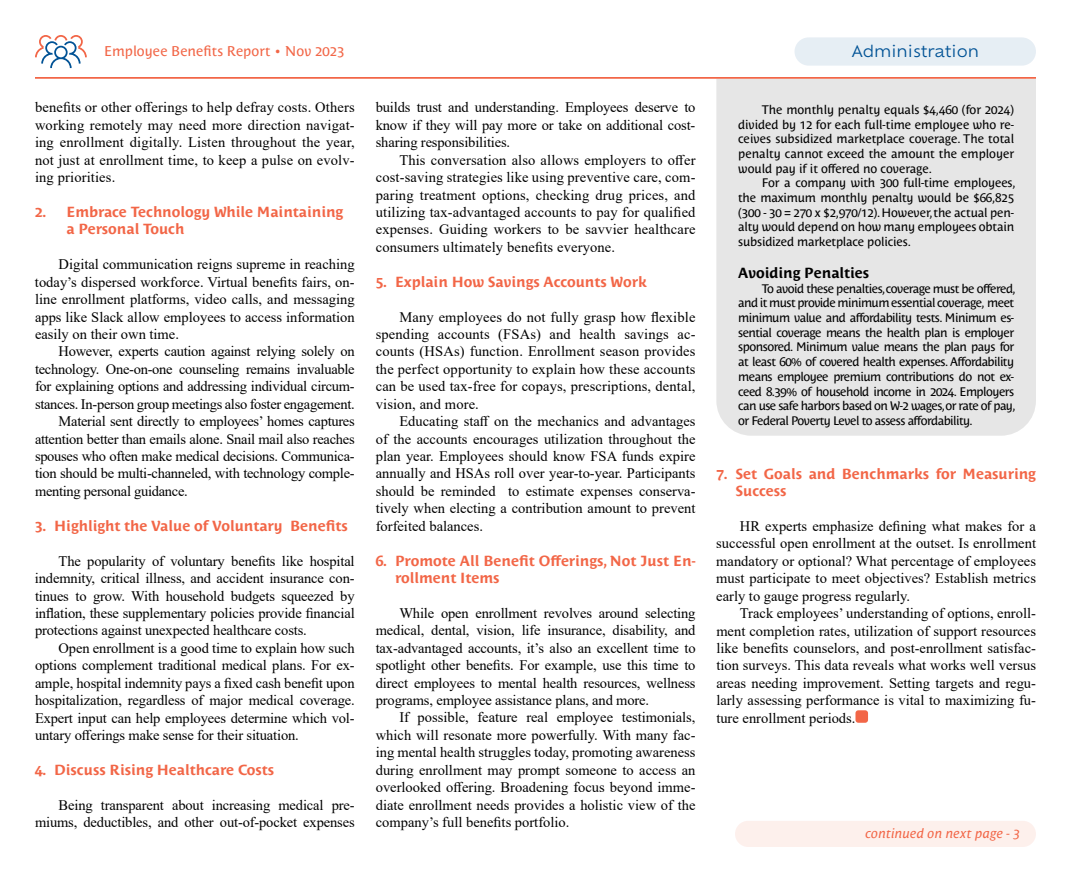
<style>
.page{position:relative;width:1071px;height:882px;background:#fff}
.page>*{position:absolute;margin:0;border:0;box-sizing:border-box;transform-origin:0 0}
.t1{font:15.75px "Ofelia Text";color:#005295}
.t2{font:14.53px/17.5px "Times New Roman";letter-spacing:-.01em;color:#000;text-align:justify}
.t3{font:700 14.53px/17.5px "Costa Std";color:#f26647}
.t4{font:700 14.53px "Costa Std";color:#000}
.t5{font:14px "Costa Std";letter-spacing:.005em;color:#f26647}
.t6{font:italic 13.12px "Costa Std";letter-spacing:.01em;color:#f26647}
.t7{font:12.25px/14.7px "Costa Std";letter-spacing:-.04em;color:#000;text-align:justify}
.t8{font:12.25px/14.7px "Costa Std";letter-spacing:-.01em;color:#000}
</style>
<div class="page">
<div style="left:716px;top:79px;width:320px;height:357px;background:#e6e6e6"></div>
<svg style="left:35px;top:35px;width:52px;height:33px"></svg>
<hr style="left:35px;top:77px;width:1001px;height:2px;background:#f26647">
<div style="left:855px;top:710px;width:13px;height:13px;background:#f26647;border-radius:3px"></div>
<div style="left:794px;top:37px;width:242px;height:29px;background:#e6eef4;border-radius:14px"></div>
<div style="left:735px;top:821px;width:301px;height:26px;background:#fdf0ec;border-radius:13px"></div>
<p class="t5" style="left:104px;top:43px;width:242px">Employee Benefits Report • Nov 2023</p>
<p class="t2" style="left:35px;top:98px;width:321px">benefits or other offerings to help defray costs. Others working remotely may need more direction navigat&shy;ing enrollment digitally. Listen throughout the year, not just at enrollment time, to keep a pulse on evolv&shy;ing priorities.</p>
<p class="t3" style="left:67px;top:203px;width:278px;text-indent:-32px">2. Embrace Technology While Maintaining a Personal Touch</p>
<p class="t2" style="left:35px;top:255px;width:321px;text-indent:24px">Digital communication reigns supreme in reaching today’s dispersed workforce. Virtual benefits fairs, on&shy;line enrollment platforms, video calls, and messaging apps like Slack allow employees to access information easily on their own time.</p>
<p class="t2" style="left:59px;top:342px;width:298px">However, experts caution against relying solely on</p>
<p class="t2" style="left:35px;top:360px;width:321px">technology. One-on-one counseling remains invaluable</p>
<p class="t2" style="left:35px;top:377px;width:321px">for explaining options and addressing individual circum-</p>
<p class="t2" style="left:35px;top:395px;width:321px">stances. In-person group meetings also foster engagement.</p>
<p class="t2" style="left:59px;top:412px;width:298px">Material sent directly to employees’ homes captures</p>
<p class="t2" style="left:35px;top:429px;width:321px">attention better than emails alone. Snail mail also reaches</p>
<p class="t2" style="left:35px;top:447px;width:321px">spouses who often make medical decisions. Communica-</p>
<p class="t2" style="left:35px;top:464px;width:321px">tion should be multi-channeled, with technology comple-</p>
<p class="t2" style="left:35px;top:482px;width:154px">menting personal guidance.</p>
<p class="t3" style="left:35px;top:517px;width:314px">3. Highlight the Value of Voluntary Benefits</p>
<p class="t2" style="left:35px;top:552px;width:321px;text-indent:24px">The popularity of voluntary benefits like hospital indemnity, critical illness, and accident insurance con&shy;tinues to grow. With household budgets squeezed by inflation, these supplementary policies provide financial protections against unexpected healthcare costs.</p>
<p class="t2" style="left:35px;top:639px;width:321px;text-indent:24px">Open enrollment is a good time to explain how such options complement traditional medical plans. For ex&shy;ample, hospital indemnity pays a fixed cash benefit upon hospitalization, regardless of major medical coverage.<br>Expert input can help employees determine which vol&shy;untary offerings make sense for their situation.</p>
<p class="t3" style="left:35px;top:761px;width:241px">4. Discuss Rising Healthcare Costs</p>
<p class="t2" style="left:35px;top:796px;width:321px;text-align:right">Being transparent about increasing medical pre&shy;miums, deductibles, and other out-of-pocket expenses</p>
<p class="t2" style="left:376px;top:98px;width:321px">builds trust and understanding. Employees deserve to know if they will pay more or take on additional cost&shy;sharing responsibilities.</p>
<p class="t2" style="left:376px;top:151px;width:321px;text-indent:24px">This conversation also allows employers to offer cost-saving strategies like using preventive care, com&shy;paring treatment options, checking drug prices, and utilizing tax-advantaged accounts to pay for qualified expenses. Guiding workers to be savvier healthcare consumers ultimately benefits everyone.</p>
<p class="t3" style="left:376px;top:273px;width:273px">5. Explain How Savings Accounts Work</p>
<p class="t2" style="left:376px;top:307px;width:321px;text-indent:24px">Many employees do not fully grasp how flexible spending accounts (FSAs) and health savings ac&shy;counts (HSAs) function. Enrollment season provides the perfect opportunity to explain how these accounts can be used tax-free for copays, prescriptions, dental, vision, and more.</p>
<p class="t2" style="left:376px;top:412px;width:321px;text-indent:24px">Educating staff on the mechanics and advantages of the accounts encourages utilization throughout the plan year. Employees should know FSA funds expire annually and HSAs roll over year-to-year. Participants should be reminded to estimate expenses conserva&shy;tively when electing a contribution amount to prevent forfeited balances.</p>
<p class="t3" style="left:395px;top:552px;width:302px;text-indent:-19px">6. Promote All Benefit Offerings, Not Just En&shy;rollment Items</p>
<p class="t2" style="left:376px;top:604px;width:321px;text-indent:24px">While open enrollment revolves around selecting medical, dental, vision, life insurance, disability, and tax-advantaged accounts, it’s also an excellent time to spotlight other benefits. For example, use this time to direct employees to mental health resources, wellness programs, employee assistance plans, and more.</p>
<p class="t2" style="left:376px;top:708px;width:321px;text-indent:24px">If possible, feature real employee testimonials, which will resonate more powerfully. With many fac&shy;ing mental health struggles today, promoting awareness during enrollment may prompt someone to access an overlooked offering. Broadening focus beyond imme&shy;diate enrollment needs provides a holistic view of the company’s full benefits portfolio.</p>
<p class="t1" style="left:851px;top:40px;width:129px">Administration</p>
<p class="t7" style="left:738px;top:102px;width:277px;text-indent:24px">The monthly penalty equals $4,460 (for 2024) divided by 12 for each full-time employee who re&shy;ceives subsidized marketplace coverage. The total penalty cannot exceed the amount the employer would pay if it offered no coverage.</p>
<p class="t8" style="left:738px;top:176px;width:279px;text-indent:24px">For a company with 300 full-time employees, the maximum monthly penalty would be $66,825 (300 - 30 = 270 x $2,970/12). However, the actual pen&shy;alty would depend on how many employees obtain subsidized marketplace policies.</p>
<p class="t4" style="left:738px;top:264px;width:133px">Avoiding Penalties</p>
<p class="t7" style="left:738px;top:281px;width:279px;text-align:left;text-indent:24px">To avoid these penalties,coverage must be offered, and it must provide minimum essential coverage, meet minimum value and affordability tests. Minimum es&shy;sential coverage means the health plan is employer sponsored. Minimum value means the plan pays for at least 60% of covered health expenses. Affordability means employee premium contributions do not ex&shy;ceed 8.39% of household income in 2024. Employers can use safe harbors based on W-2 wages,or rate of pay, or Federal Poverty Level to assess affordability.</p>
<p class="t3" style="left:736px;top:465px;width:302px;text-indent:-19px">7. Set Goals and Benchmarks for Measuring<br>Success</p>
<p class="t2" style="left:716px;top:517px;width:321px;text-indent:24px">HR experts emphasize defining what makes for a successful open enrollment at the outset. Is enrollment mandatory or optional? What percentage of employees must participate to meet objectives? Establish metrics early to gauge progress regularly.</p>
<p class="t2" style="left:716px;top:604px;width:321px;text-indent:24px">Track employees’ understanding of options, enroll&shy;ment completion rates, utilization of support resources like benefits counselors, and post-enrollment satisfac&shy;tion surveys. This data reveals what works well versus areas needing improvement. Setting targets and regu&shy;larly assessing performance is vital to maximizing fu&shy;ture enrollment periods.</p>
<p class="t6" style="left:865px;top:826px;width:156px">continued on next page - 3</p>
</div>
